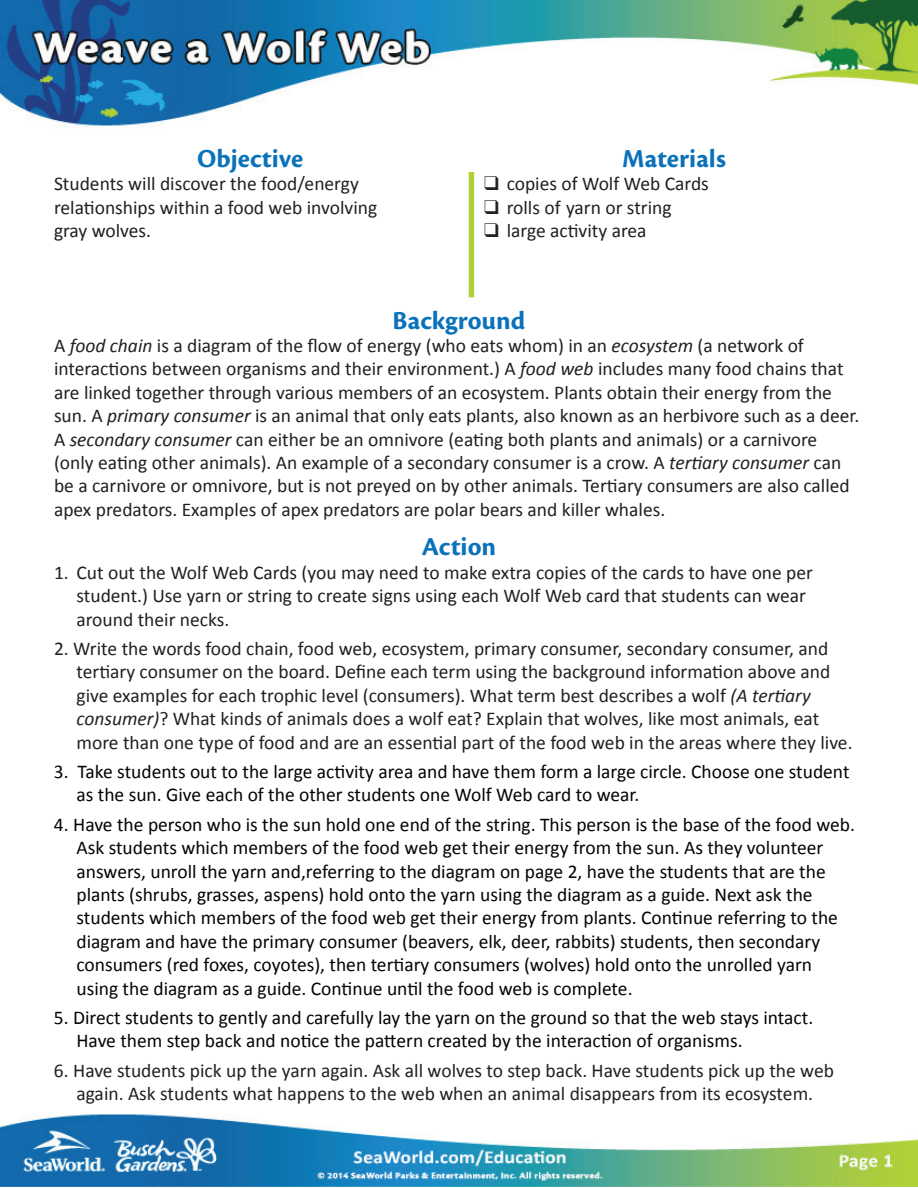
<style>
.page{position:relative;width:918px;height:1188px;background:#fff}
.page>*{position:absolute;margin:0;border:0;box-sizing:border-box;transform-origin:0 0}
.t1{font:700 27px "Cronos Pro";letter-spacing:.005em;color:#0b72ba}
.t2{font:19.5px/23.4px "Calibri";color:#231f20}
.t3{font:19.5px/23.4px "Calibri";color:#040503}
.s1{font-style:italic}
</style>
<div class="page">
<img style="left:0;top:0;width:918px;height:1187px">
<h1 class="t1" style="left:197px;top:143px;width:108px">Objective</h1>
<p class="t2" style="left:54px;top:172px;width:325px">Students will discover the food/energy relationships within a food web involving gray wolves.</p>
<h1 class="t1" style="left:622px;top:143px;width:105px">Materials</h1>
<p class="t2" style="left:484px;top:172px;width:226px">❑ copies of Wolf Web Cards</p>
<p class="t2" style="left:484px;top:196px;width:189px">❑ rolls of yarn or string</p>
<p class="t2" style="left:484px;top:219px;width:164px">❑ large activity area</p>
<h1 class="t1" style="left:393px;top:305px;width:134px">Background</h1>
<p class="t2" style="left:54px;top:334px;width:807px">A <span class="s1">food chain</span> is a diagram of the flow of energy (who eats whom) in an <span class="s1">ecosystem</span> (a network of interactions between organisms and their environment.) A <span class="s1">food web</span> includes many food chains that are linked together through various members of an ecosystem. Plants obtain their energy from the sun. A <span class="s1">primary consumer</span> is an animal that only eats plants, also known as an herbivore such as a deer.<br>A <span class="s1">secondary consumer</span> can either be an omnivore (eating both plants and animals) or a carnivore (only eating other animals). An example of a secondary consumer is a crow. A <span class="s1">tertiary consumer</span> can be a carnivore or omnivore, but is not preyed on by other animals. Tertiary consumers are also called apex predators. Examples of apex predators are polar bears and killer whales.</p>
<h1 class="t1" style="left:422px;top:531px;width:76px">Action</h1>
<p class="t2" style="left:77px;top:561px;width:738px;text-indent:-23px">1. Cut out the Wolf Web Cards (you may need to make extra copies of the cards to have one per student.) Use yarn or string to create signs using each Wolf Web card that students can wear around their necks.</p>
<p class="t2" style="left:77px;top:637px;width:778px;text-indent:-23px">2. Write the words food chain, food web, ecosystem, primary consumer, secondary consumer, and tertiary consumer on the board. Define each term using the background information above and give examples for each trophic level (consumers). What term best describes a wolf <span class="s1">(A tertiary consumer)</span>? What kinds of animals does a wolf eat? Explain that wolves, like most animals, eat more than one type of food and are an essential part of the food web in the areas where they live.</p>
<p class="t3" style="left:77px;top:760px;width:775px;text-indent:-23px">3. Take students out to the large activity area and have them form a large circle. Choose one student as the sun. Give each of the other students one Wolf Web card to wear.</p>
<p class="t3" style="left:77px;top:813px;width:780px;text-indent:-23px">4. Have the person who is the sun hold one end of the string. This person is the base of the food web.<br>Ask students which members of the food web get their energy from the sun. As they volunteer answers, unroll the yarn and,referring to the diagram on page 2, have the students that are the plants (shrubs, grasses, aspens) hold onto the yarn using the diagram as a guide. Next ask the students which members of the food web get their energy from plants. Continue referring to the diagram and have the primary consumer (beavers, elk, deer, rabbits) students, then secondary consumers (red foxes, coyotes), then tertiary consumers (wolves) hold onto the unrolled yarn using the diagram as a guide. Continue until the food web is complete.</p>
<p class="t3" style="left:77px;top:1006px;width:738px;text-indent:-23px">5. Direct students to gently and carefully lay the yarn on the ground so that the web stays intact.<br>Have them step back and notice the pattern created by the interaction of organisms.</p>
<p class="t2" style="left:54px;top:1059px;width:782px;text-align:center">6. Have students pick up the yarn again. Ask all wolves to step back. Have students pick up the web again. Ask students what happens to the web when an animal disappears from its ecosystem.</p>
</div>
